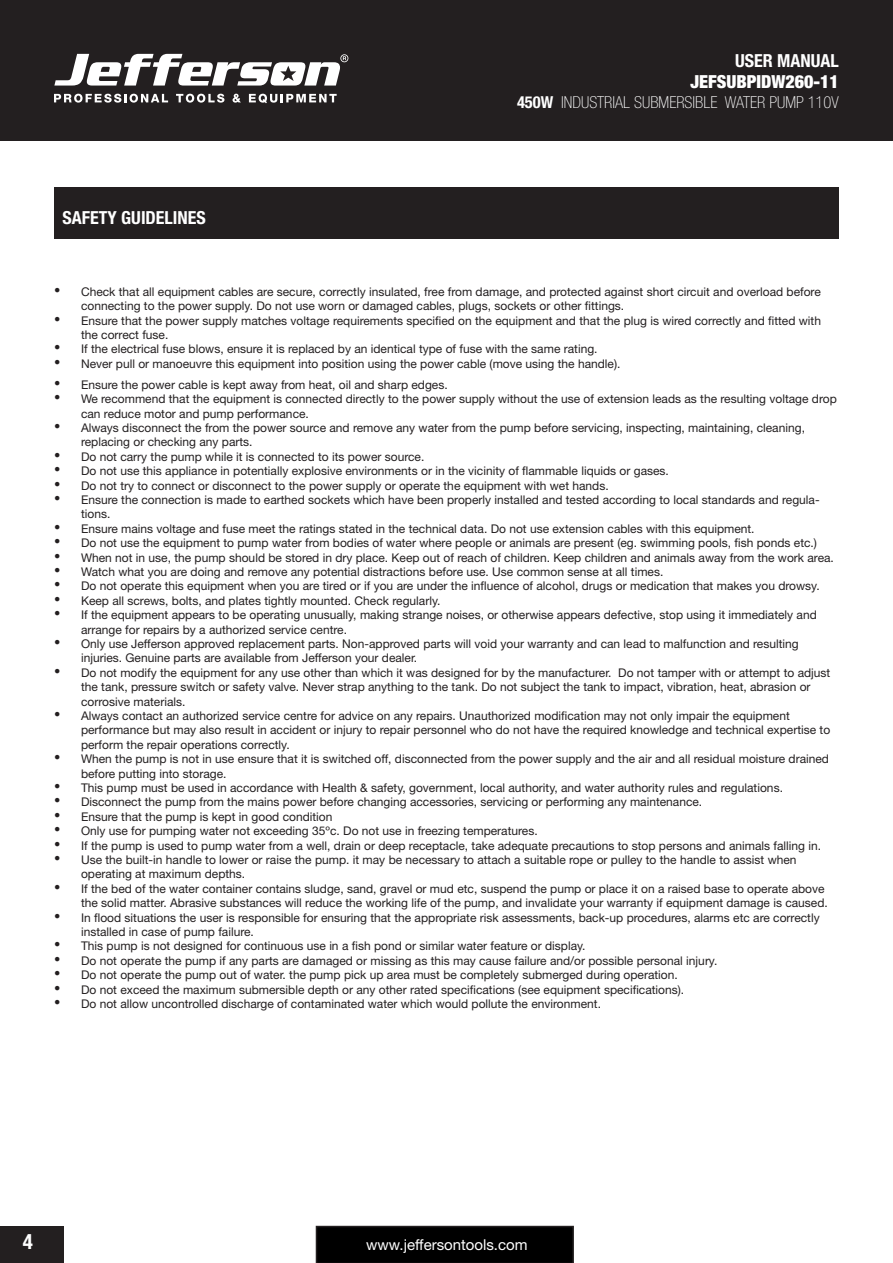
<style>
.page{position:relative;width:893px;height:1263px;background:#fff}
.page>*{position:absolute;margin:0;border:0;box-sizing:border-box;transform-origin:0 0}
.t1{font:700 condensed 21px "Helvetica Neue LT Std";color:#fff}
.t2{font:700 condensed 18px "Helvetica Neue LT Std";color:#fff}
.t3{font:900 condensed 18px "Helvetica Neue LT Std";color:#fff}
.t4{font:100 condensed 16.5px "Helvetica Neue LT Std";color:#fff}
.t5{font:15px "Helvetica Neue LT Std";color:#fff}
.t6{font:12px/14.4px "Helvetica Neue LT Std";color:#231f20}
.s1{font-weight:700}
.s2{font-family:"Times New Roman";font-size:18px}
</style>
<div class="page">
<div style="left:0;top:0;width:892px;height:141px;background:#231f20"></div>
<svg style="left:316px;top:1226px;width:258px;height:37px;background:#010101"></svg>
<div style="left:0;top:1226px;width:63px;height:37px;background:#231f20"></div>
<svg style="left:54px;top:94px;width:114px;height:9px"></svg>
<svg style="left:176px;top:94px;width:48px;height:9px"></svg>
<svg style="left:233px;top:94px;width:8px;height:9px"></svg>
<svg style="left:249px;top:94px;width:88px;height:9px"></svg>
<svg style="left:54px;top:54px;width:294px;height:32px"></svg>
<div style="left:54px;top:187px;width:785px;height:51px;background:#231f20"></div>
<p class="t2" style="left:63px;top:207px;width:145px">SAFETY GUIDELINES</p>
<h2 class="t2" style="left:735px;top:49px;width:105px">USER MANUAL</h2>
<h2 class="t3" style="left:690px;top:71px;width:150px">JEFSUBPIDW260-11</h2>
<h3 class="t4" style="left:517px;top:93px;width:323px"><span class="s1">450W</span> INDUSTRIAL SUBMERSIBLE WATER PUMP 110V</h3>
<p class="t6" style="left:81px;top:284px;width:741px;text-indent:-27px"><span class="s2">•</span> Check that all equipment cables are secure, correctly insulated, free from damage, and protected against short circuit and overload before connecting to the power supply. Do not use worn or damaged cables, plugs, sockets or other fittings.</p>
<p class="t6" style="left:81px;top:313px;width:741px;text-indent:-27px"><span class="s2">•</span> Ensure that the power supply matches voltage requirements specified on the equipment and that the plug is wired correctly and fitted with the correct fuse.</p>
<p class="t6" style="left:54px;top:342px;width:545px"><span class="s2">•</span> If the electrical fuse blows, ensure it is replaced by an identical type of fuse with the same rating.</p>
<p class="t6" style="left:54px;top:356px;width:568px"><span class="s2">•</span> Never pull or manoeuvre this equipment into position using the power cable (move using the handle).</p>
<p class="t6" style="left:54px;top:377px;width:395px"><span class="s2">•</span> Ensure the power cable is kept away from heat, oil and sharp edges.</p>
<p class="t6" style="left:81px;top:391px;width:757px;text-indent:-27px"><span class="s2">•</span> We recommend that the equipment is connected directly to the power supply without the use of extension leads as the resulting voltage drop can reduce motor and pump performance.</p>
<p class="t6" style="left:81px;top:420px;width:725px;text-indent:-27px"><span class="s2">•</span> Always disconnect the from the power source and remove any water from the pump before servicing, inspecting, maintaining, cleaning, replacing or checking any parts.</p>
<p class="t6" style="left:54px;top:449px;width:372px"><span class="s2">•</span> Do not carry the pump while it is connected to its power source.</p>
<p class="t6" style="left:54px;top:463px;width:616px"><span class="s2">•</span> Do not use this appliance in potentially explosive environments or in the vicinity of flammable liquids or gases.</p>
<p class="t6" style="left:54px;top:478px;width:556px"><span class="s2">•</span> Do not try to connect or disconnect to the power supply or operate the equipment with wet hands.</p>
<p class="t6" style="left:81px;top:492px;width:740px;text-indent:-27px"><span class="s2">•</span> Ensure the connection is made to earthed sockets which have been properly installed and tested according to local standards and regula&shy;tions.</p>
<p class="t6" style="left:54px;top:521px;width:702px"><span class="s2">•</span> Ensure mains voltage and fuse meet the ratings stated in the technical data. Do not use extension cables with this equipment.</p>
<p class="t6" style="left:54px;top:535px;width:764px"><span class="s2">•</span> Do not use the equipment to pump water from bodies of water where people or animals are present (eg. swimming pools, fish ponds etc.)</p>
<p class="t6" style="left:54px;top:550px;width:781px"><span class="s2">•</span> When not in use, the pump should be stored in dry place. Keep out of reach of children. Keep children and animals away from the work area.</p>
<p class="t6" style="left:54px;top:564px;width:611px"><span class="s2">•</span> Watch what you are doing and remove any potential distractions before use. Use common sense at all times.</p>
<p class="t6" style="left:54px;top:579px;width:767px"><span class="s2">•</span> Do not operate this equipment when you are tired or if you are under the influence of alcohol, drugs or medication that makes you drowsy.</p>
<p class="t6" style="left:54px;top:593px;width:388px"><span class="s2">•</span> Keep all screws, bolts, and plates tightly mounted. Check regularly.</p>
<p class="t6" style="left:81px;top:607px;width:737px;text-indent:-27px"><span class="s2">•</span> If the equipment appears to be operating unusually, making strange noises, or otherwise appears defective, stop using it immediately and arrange for repairs by a authorized service centre.</p>
<p class="t6" style="left:81px;top:636px;width:719px;text-indent:-27px"><span class="s2">•</span> Only use Jefferson approved replacement parts. Non-approved parts will void your warranty and can lead to malfunction and resulting injuries. Genuine parts are available from Jefferson your dealer.</p>
<p class="t6" style="left:81px;top:665px;width:751px;text-indent:-27px"><span class="s2">•</span> Do not modify the equipment for any use other than which it was designed for by the manufacturer. Do not tamper with or attempt to adjust the tank, pressure switch or safety valve. Never strap anything to the tank. Do not subject the tank to impact, vibration, heat, abrasion or corrosive materials.</p>
<p class="t6" style="left:81px;top:708px;width:751px;text-indent:-27px"><span class="s2">•</span> Always contact an authorized service centre for advice on any repairs. Unauthorized modification may not only impair the equipment performance but may also result in accident or injury to repair personnel who do not have the required knowledge and technical expertise to perform the repair operations correctly.</p>
<p class="t6" style="left:81px;top:751px;width:749px;text-indent:-27px"><span class="s2">•</span> When the pump is not in use ensure that it is switched off, disconnected from the power supply and the air and all residual moisture drained before putting into storage.</p>
<p class="t6" style="left:54px;top:780px;width:730px"><span class="s2">•</span> This pump must be used in accordance with Health &amp; safety, government, local authority, and water authority rules and regulations.</p>
<p class="t6" style="left:54px;top:795px;width:650px"><span class="s2">•</span> Disconnect the pump from the mains power before changing accessories, servicing or performing any maintenance.</p>
<p class="t6" style="left:54px;top:809px;width:280px"><span class="s2">•</span> Ensure that the pump is kept in good condition</p>
<p class="t6" style="left:54px;top:823px;width:485px"><span class="s2">•</span> Only use for pumping water not exceeding 35ºc. Do not use in freezing temperatures.</p>
<p class="t6" style="left:54px;top:838px;width:768px"><span class="s2">•</span> If the pump is used to pump water from a well, drain or deep receptacle, take adequate precautions to stop persons and animals falling in.</p>
<p class="t6" style="left:81px;top:852px;width:717px;text-indent:-27px"><span class="s2">•</span> Use the built-in handle to lower or raise the pump. it may be necessary to attach a suitable rope or pulley to the handle to assist when operating at maximum depths.</p>
<p class="t6" style="left:54px;top:881px;width:775px;text-align:right"><span class="s2">•</span> If the bed of the water container contains sludge, sand, gravel or mud etc, suspend the pump or place it on a raised base to operate above the solid matter. Abrasive substances will reduce the working life of the pump, and invalidate your warranty if equipment damage is caused.</p>
<p class="t6" style="left:81px;top:910px;width:740px;text-indent:-27px"><span class="s2">•</span> In flood situations the user is responsible for ensuring that the appropriate risk assessments, back-up procedures, alarms etc are correctly installed in case of pump failure.</p>
<p class="t6" style="left:54px;top:939px;width:533px"><span class="s2">•</span> This pump is not designed for continuous use in a fish pond or similar water feature or display.</p>
<p class="t6" style="left:54px;top:953px;width:665px"><span class="s2">•</span> Do not operate the pump if any parts are damaged or missing as this may cause failure and/or possible personal injury.</p>
<p class="t6" style="left:54px;top:967px;width:625px"><span class="s2">•</span> Do not operate the pump out of water. the pump pick up area must be completely submerged during operation.</p>
<p class="t6" style="left:54px;top:982px;width:632px"><span class="s2">•</span> Do not exceed the maximum submersible depth or any other rated specifications (see equipment specifications).</p>
<p class="t6" style="left:54px;top:996px;width:548px"><span class="s2">•</span> Do not allow uncontrolled discharge of contaminated water which would pollute the environment.</p>
<h1 class="t1" style="left:23px;top:1229px;width:12px">4</h1>
<p class="t5" style="left:366px;top:1235px;width:163px">www.jeffersontools.com</p>
</div>
